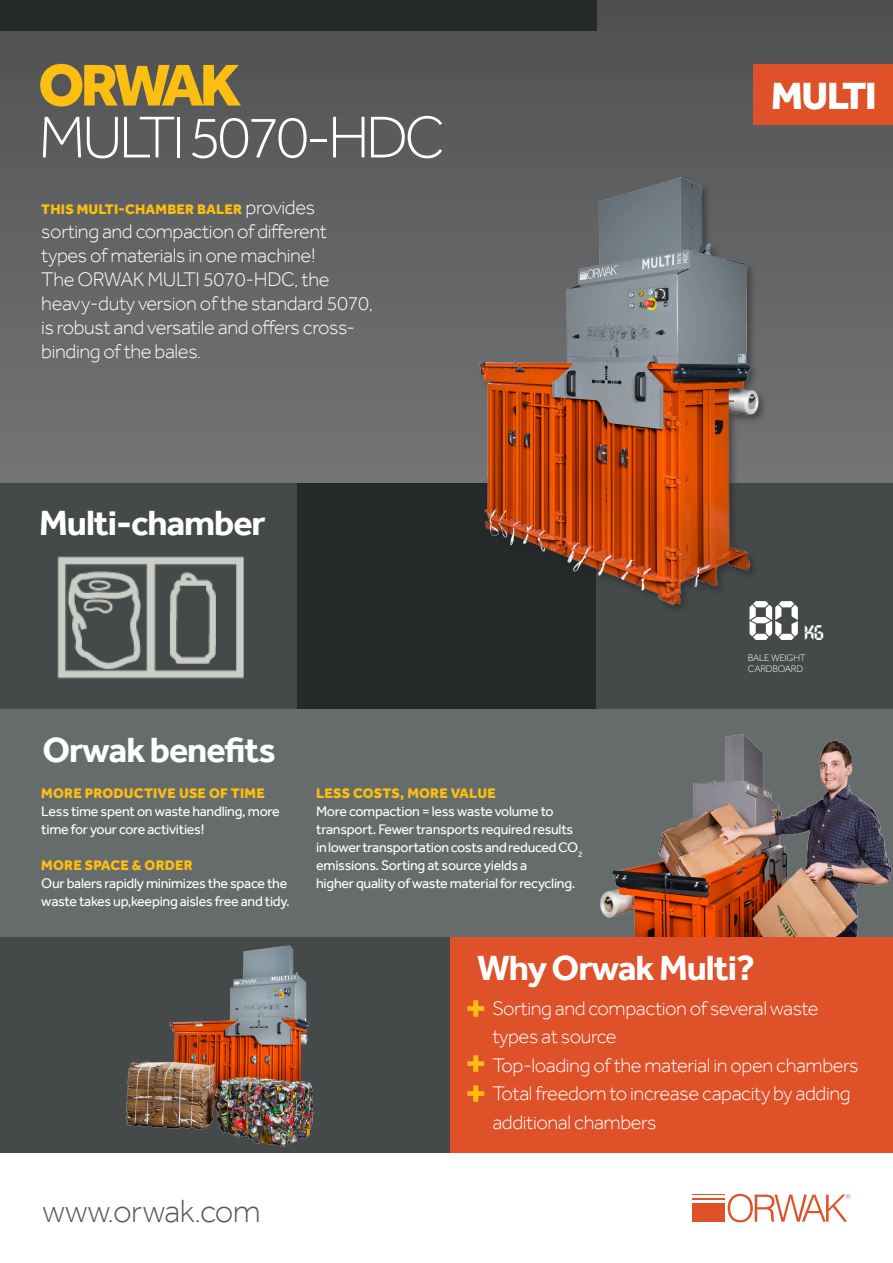
<style>
.page{position:relative;width:893px;height:1263px;background:#fff}
.page>*{position:absolute;margin:0;border:0;box-sizing:border-box;transform-origin:0 0}
.t1{font:300 60.9px "Effra";letter-spacing:-.065em;color:#fff}
.t2{font:800 60.9px "Effra";letter-spacing:-.075em;color:#fdbe12}
.t3{font:55.5px "Transistor";color:#fff}
.t4{font:700 42px "Effra";color:#fdbe12}
.t5{font:800 39px "Effra";letter-spacing:-.035em;color:#fff}
.t6{font:700 36px "Effra";letter-spacing:-.03em;color:#fff}
.t7{font:300 33px "Effra";letter-spacing:-.02em;color:#57585a}
.t8{font:21px "Transistor";color:#fff}
.t9{font:300 20.25px/24px "Effra";letter-spacing:-.02em;color:#fff}
.t10{font:14.25px/18px "Effra";letter-spacing:-.02em;color:#fff}
.t11{font:800 14.25px "Effra";letter-spacing:.015em;color:#fdbe12}
.t12{font:300 9.75px/11.7px "Effra";letter-spacing:-.02em;color:#fff}
.s1{font-weight:300;font-size:20.25px;color:#fff}
</style>
<div class="page">
<div style="left:0;top:0;width:893px;height:487px;background:linear-gradient(to bottom,#505050,#757578)"></div>
<div style="left:0;top:483px;width:298px;height:252px;background:#454949"></div>
<div style="left:596px;top:483px;width:297px;height:226px;background:#454949"></div>
<div style="left:298px;top:483px;width:298px;height:252px;background:#252929"></div>
<div style="left:446px;top:937px;width:447px;height:215px;background:#df5129"></div>
<div style="left:0;top:709px;width:893px;height:228px;background:#666b6b"></div>
<div style="left:0;top:0;width:596px;height:31px;background:#252929"></div>
<div style="left:754px;top:65px;width:139px;height:60px;background:#df5129"></div>
<div style="left:692px;top:1212px;width:33px;height:9px;background:#df5129"></div>
<div style="left:692px;top:1207px;width:33px;height:5px;background:#df5129"></div>
<hr style="left:692px;top:1203px;width:33px;height:3px;background:#df5129">
<hr style="left:692px;top:1199px;width:33px;height:1px;background:#df5129">
<hr style="left:692px;top:1195px;width:33px;height:1px;background:#df5129">
<svg style="left:728px;top:1194px;width:122px;height:28px"></svg>
<img style="left:441px;top:142px;width:351px;height:467px">
<div style="left:0;top:937px;width:449px;height:215px;background:#454949"></div>
<img style="left:126px;top:945px;width:189px;height:202px">
<img style="left:600px;top:734px;width:292px;height:203px">
<img style="left:57px;top:556px;width:187px;height:123px">
<p class="t2" style="left:38px;top:49px;width:205px">ORWAK</p>
<p class="t1" style="left:38px;top:101px;width:408px">MULTI 5070-HDC</p>
<p class="t11" style="left:41px;top:201px;width:275px">THIS MULTI-CHAMBER BALER <span class="s1">provides</span></p>
<p class="t9" style="left:41px;top:219px;width:287px">sorting and compaction of different</p>
<p class="t9" style="left:41px;top:243px;width:276px">types of materials in one machine!</p>
<p class="t9" style="left:41px;top:267px;width:333px">The ORWAK MULTI 5070-HDC, the heavy-duty version of the standard 5070, is robust and versatile and offers cross&shy;binding of the bales.</p>
<p class="t6" style="left:39px;top:501px;width:228px">Multi-chamber</p>
<p class="t6" style="left:43px;top:729px;width:235px">Orwak benefits</p>
<p class="t11" style="left:41px;top:785px;width:225px">MORE PRODUCTIVE USE OF TIME</p>
<p class="t10" style="left:41px;top:802px;width:240px">Less time spent on waste handling, more time for your core activities!</p>
<p class="t11" style="left:41px;top:857px;width:153px">MORE SPACE &amp; ORDER</p>
<p class="t10" style="left:41px;top:874px;width:250px">Our balers rapidly minimizes the space the waste takes up,keeping aisles free and tidy.</p>
<p class="t11" style="left:316px;top:785px;width:181px">LESS COSTS, MORE VALUE</p>
<p class="t10" style="left:316px;top:802px;width:259px">More compaction = less waste volume to transport. Fewer transports required results</p>
<p class="t10" style="left:316px;top:838px;width:268px">in lower transportation costs and reduced CO<sub>2 </sub>emissions. Sorting at source yields a<br>higher quality of waste material for recycling.</p>
<p class="t5" style="left:771px;top:73px;width:107px">MULTI</p>
<p class="t3" style="left:748px;top:592px;width:53px">80</p>
<p class="t8" style="left:804px;top:622px;width:21px">kg</p>
<p class="t12" style="left:748px;top:651px;width:59px">BALE WEIGHT<br>CARDBOARD</p>
<p class="t7" style="left:43px;top:1192px;width:220px">www.orwak.com</p>
<p class="t6" style="left:477px;top:946px;width:279px">Why Orwak Multi?</p>
<p class="t9" style="left:492px;top:996px;width:328px">Sorting and compaction of several waste</p>
<p class="t9" style="left:492px;top:1024px;width:126px">types at source</p>
<p class="t9" style="left:492px;top:1053px;width:368px">Top-loading of the material in open chambers</p>
<p class="t9" style="left:492px;top:1081px;width:360px">Total freedom to increase capacity by adding</p>
<p class="t9" style="left:492px;top:1110px;width:166px">additional chambers</p>
<p class="t4" style="left:464px;top:983px;width:24px">+</p>
<p class="t4" style="left:464px;top:1038px;width:24px">+</p>
<p class="t4" style="left:464px;top:1068px;width:24px">+</p>
</div>
